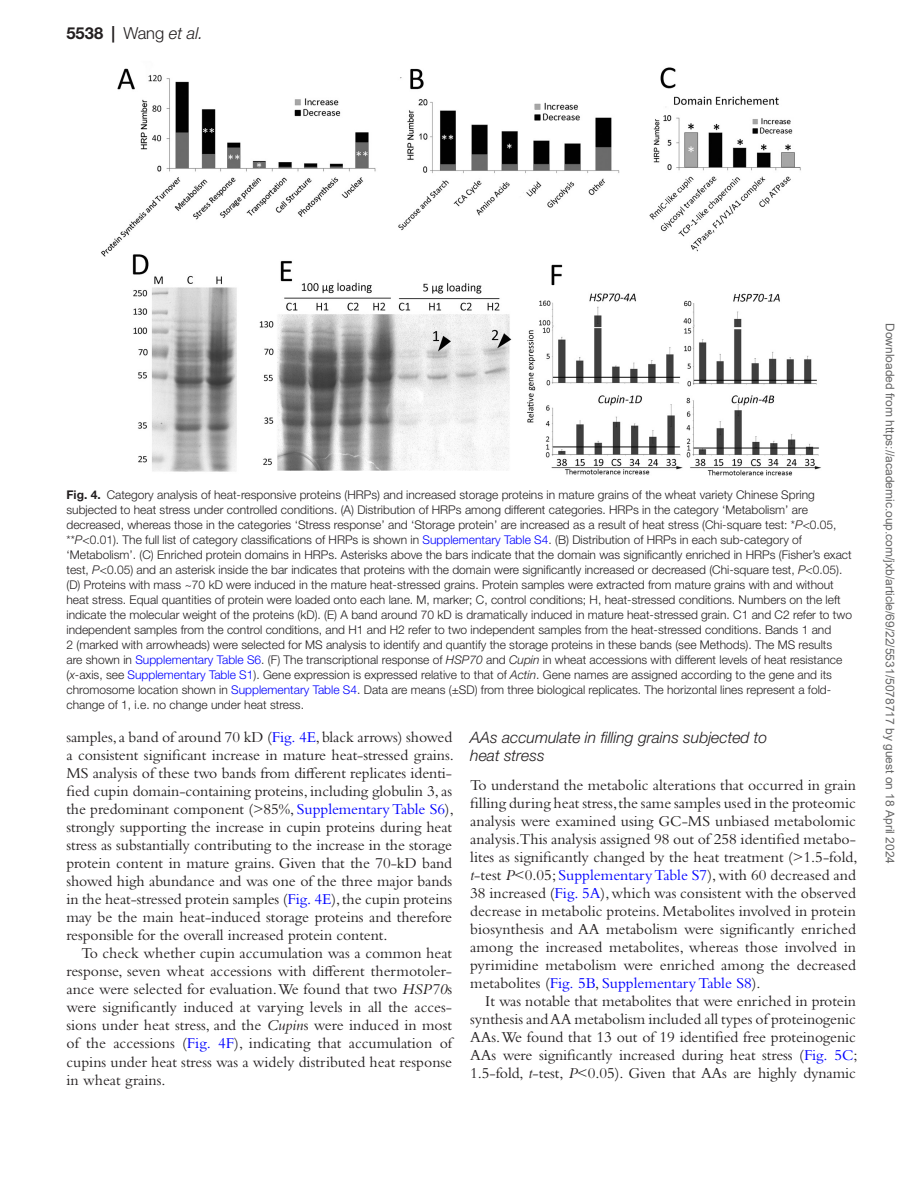
<style>
.page{position:relative;width:919px;height:1187px;background:#fff}
.page>*{position:absolute;margin:0;border:0;box-sizing:border-box;transform-origin:0 0}
.t1{font:700 16.5px "Helvetica Neue LT Std";color:#231f20}
.t2{font:15.75px/18px "Bembo Std";letter-spacing:-.005em;color:#231f20;text-align:justify}
.t3{font:italic 300 15.75px/18px "Helvetica Neue LT Std";color:#231f20}
.t4{font:300 12px/15px "Helvetica Neue LT Std";color:#231f20}
.t5{font:12px "Arial";color:#666}
.s1{font-weight:300}
.s2{font-weight:300;font-style:italic}
.s3{font-weight:700}
.s4{font-style:italic}
.s5{color:#00f}
</style>
<div class="page">
<img style="left:101px;top:67px;width:720px;height:408px">
<p class="t1" style="left:66px;top:23px;width:138px">5538 | <span class="s1">Wang</span> <span class="s2">et al.</span></p>
<p class="t4" style="left:66px;top:487px;width:787px"><span class="s3">Fig. 4.</span> Category analysis of heat-responsive proteins (HRPs) and increased storage proteins in mature grains of the wheat variety Chinese Spring subjected to heat stress under controlled conditions. (A) Distribution of HRPs among different categories. HRPs in the category ‘Metabolism’ are decreased, whereas those in the categories ‘Stress response’ and ‘Storage protein’ are increased as a result of heat stress (Chi-square test: *<span class="s4">P</span>&lt;0.05, **<span class="s4">P</span>&lt;0.01). The full list of category classifications of HRPs is shown in <span class="s5">Supplementary Table S4</span>. (B) Distribution of HRPs in each sub-category of ‘Metabolism’. (C) Enriched protein domains in HRPs. Asterisks above the bars indicate that the domain was significantly enriched in HRPs (Fisher’s exact test, <span class="s4">P</span>&lt;0.05) and an asterisk inside the bar indicates that proteins with the domain were significantly increased or decreased (Chi-square test, <span class="s4">P</span>&lt;0.05). (D) Proteins with mass ~70 kD were induced in the mature heat-stressed grains. Protein samples were extracted from mature grains with and without heat stress. Equal quantities of protein were loaded onto each lane. M, marker; C, control conditions; H, heat-stressed conditions. Numbers on the left indicate the molecular weight of the proteins (kD). (E) A band around 70 kD is dramatically induced in mature heat-stressed grain. C1 and C2 refer to two independent samples from the control conditions, and H1 and H2 refer to two independent samples from the heat-stressed conditions. Bands 1 and<br>2 (marked with arrowheads) were selected for MS analysis to identify and quantify the storage proteins in these bands (see Methods). The MS results<br>are shown in <span class="s5">Supplementary Table S6</span>. (F) The transcriptional response of <span class="s4">HSP70</span> and <span class="s4">Cupin</span> in wheat accessions with different levels of heat resistance (<span class="s4">x</span>-axis, see <span class="s5">Supplementary Table S1</span>). Gene expression is expressed relative to that of <span class="s4">Actin</span>. Gene names are assigned according to the gene and its chromosome location shown in <span class="s5">Supplementary Table S4</span>. Data are means (±SD) from three biological replicates. The horizontal lines represent a fold&shy;change of 1, i.e. no change under heat stress.</p>
<p class="t2" style="left:66px;top:728px;width:389px">samples, a band of around 70 kD (<span class="s5">Fig. 4E</span>, black arrows) showed a consistent significant increase in mature heat-stressed grains.<br>MS analysis of these two bands from different replicates identi&shy;fied cupin domain-containing proteins, including globulin 3, as the predominant component (&gt;85%, <span class="s5">Supplementary Table S6</span>), strongly supporting the increase in cupin proteins during heat stress as substantially contributing to the increase in the storage protein content in mature grains. Given that the 70-kD band showed high abundance and was one of the three major bands in the heat-stressed protein samples (<span class="s5">Fig. 4E</span>), the cupin proteins may be the main heat-induced storage proteins and therefore responsible for the overall increased protein content.</p>
<p class="t2" style="left:66px;top:944px;width:387px;text-indent:15px">To check whether cupin accumulation was a common heat response, seven wheat accessions with different thermotoler&shy;ance were selected for evaluation. We found that two <span class="s4">HSP70</span>s were significantly induced at varying levels in all the acces&shy;sions under heat stress, and the <span class="s4">Cupin</span>s were induced in most of the accessions (<span class="s5">Fig. 4F</span>), indicating that accumulation of cupins under heat stress was a widely distributed heat response in wheat grains.</p>
<p class="t3" style="left:470px;top:728px;width:298px">AAs accumulate in filling grains subjected to heat stress</p>
<p class="t2" style="left:470px;top:775px;width:389px">To understand the metabolic alterations that occurred in grain filling during heat stress, the same samples used in the proteomic analysis were examined using GC-MS unbiased metabolomic analysis.This analysis assigned 98 out of 258 identified metabo&shy;lites as significantly changed by the heat treatment (&gt;1.5-fold, <span class="s4">t</span>-test <span class="s4">P</span>&lt;0.05; <span class="s5">Supplementary Table S7</span>), with 60 decreased and 38 increased (<span class="s5">Fig. 5A</span>), which was consistent with the observed decrease in metabolic proteins. Metabolites involved in protein biosynthesis and AA metabolism were significantly enriched among the increased metabolites, whereas those involved in pyrimidine metabolism were enriched among the decreased metabolites (<span class="s5">Fig. 5B</span>, <span class="s5">Supplementary Table S8</span>).</p>
<p class="t2" style="left:470px;top:991px;width:389px;text-indent:15px">It was notable that metabolites that were enriched in protein synthesis and AA metabolism included all types of proteinogenic AAs. We found that 13 out of 19 identified free proteinogenic AAs were significantly increased during heat stress (<span class="s5">Fig. 5C</span>; 1.5-fold, <span class="s4">t</span>-test, <span class="s4">P</span>&lt;0.05). Given that AAs are highly dynamic</p>
<p class="t5" style="left:894px;top:323px;width:542px;rotate:90deg">Downloaded from https://academic.oup.com/jxb/article/69/22/5531/5078717 by guest on 18 April 2024</p>
</div>
